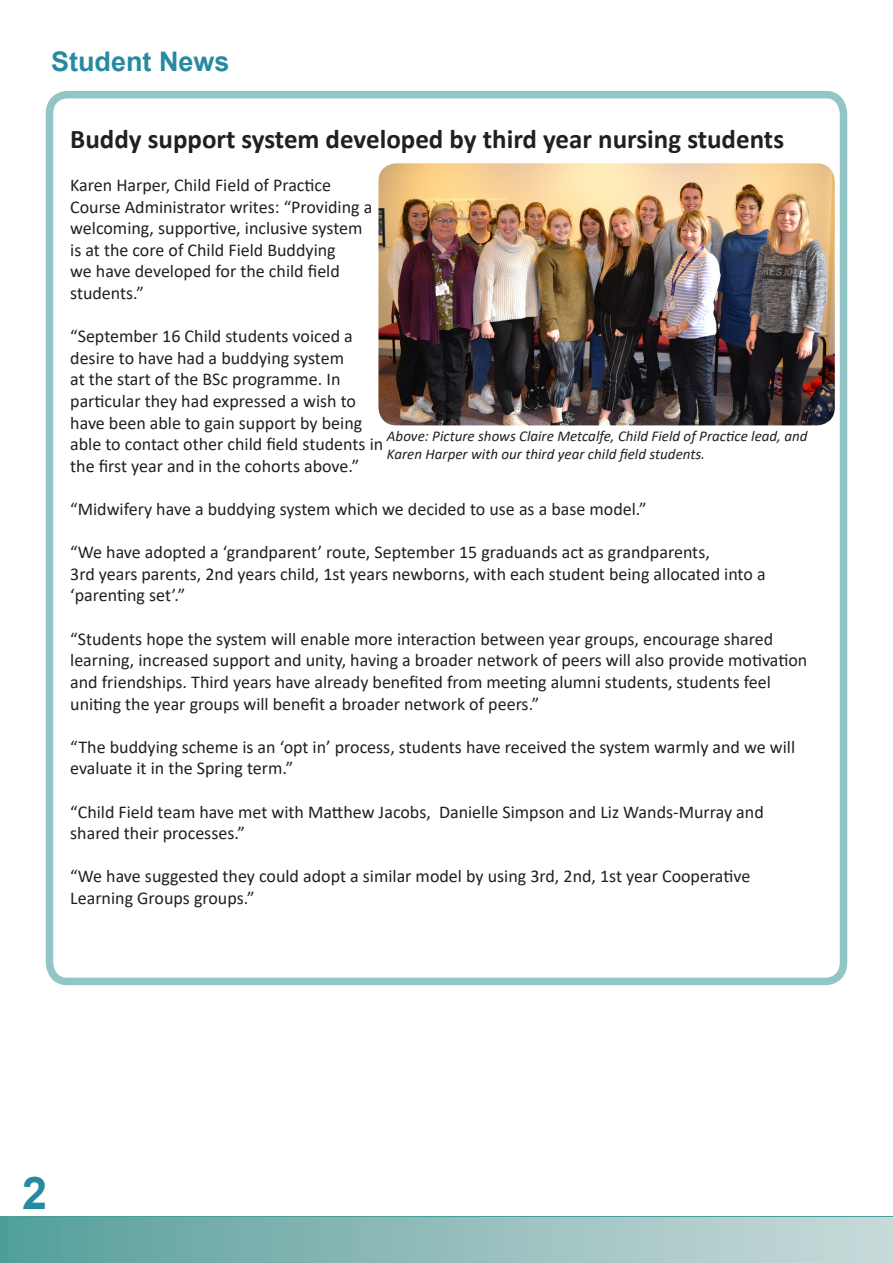
<style>
.page{position:relative;width:893px;height:1263px;background:#fff}
.page>*{position:absolute;margin:0;border:0;box-sizing:border-box;transform-origin:0 0}
.Strapline{font:700 45px "Arial";color:#268aa1}
.t1{font:700 27px "Calibri";color:#231f20}
.Section_Headers{font:700 27px "Arial";color:#268aa1}
.t2{font:18px/21.6px "Calibri";color:#231f20}
.Body{font:italic 15px/18px "Calibri";color:#231f20}
</style>
<div class="page">
<div style="left:0;top:1216px;width:893px;height:5px;background:#479e9a"></div>
<div style="left:0;top:1217px;width:893px;height:46px;background:linear-gradient(to right,#569f9b,#ccdbdb)"></div>
<div style="left:46px;top:91px;width:801px;height:894px;border:8px solid #91c5c6;border-radius:18px"></div>
<img style="left:378px;top:163px;width:457px;height:262px">
<p class="Section_Headers" style="left:51px;top:42px;width:180px">Student News</p>
<p class="t1" style="left:70px;top:120px;width:715px">Buddy support system developed by third year nursing students</p>
<p class="t2" style="left:70px;top:174px;width:304px">Karen Harper, Child Field of Practice Course Administrator writes: “Providing a welcoming, supportive, inclusive system is at the core of Child Field Buddying<br>we have developed for the child field students.”</p>
<p class="t2" style="left:70px;top:325px;width:315px">“September 16 Child students voiced a desire to have had a buddying system<br>at the start of the BSc programme. In particular they had expressed a wish to have been able to gain support by being able to contact other child field students in the first year and in the cohorts above.”</p>
<p class="t2" style="left:70px;top:498px;width:578px">“Midwifery have a buddying system which we decided to use as a base model.”</p>
<p class="t2" style="left:70px;top:541px;width:641px">“We have adopted a ‘grandparent’ route, September 15 graduands act as grandparents,</p>
<p class="t2" style="left:70px;top:563px;width:697px">3rd years parents, 2nd years child, 1st years newborns, with each student being allocated into a ‘parenting set’.”</p>
<p class="t2" style="left:70px;top:627px;width:739px">“Students hope the system will enable more interaction between year groups, encourage shared learning, increased support and unity, having a broader network of peers will also provide motivation and friendships. Third years have already benefited from meeting alumni students, students feel uniting the year groups will benefit a broader network of peers.”</p>
<p class="t2" style="left:70px;top:735px;width:726px">“The buddying scheme is an ‘opt in’ process, students have received the system warmly and we will evaluate it in the Spring term.”</p>
<p class="t2" style="left:70px;top:800px;width:695px">“Child Field team have met with Matthew Jacobs, Danielle Simpson and Liz Wands-Murray and shared their processes.”</p>
<p class="t2" style="left:70px;top:865px;width:682px">“We have suggested they could adopt a similar model by using 3rd, 2nd, 1st year Cooperative<br>Learning Groups groups.”</p>
<p class="Body" style="left:387px;top:426px;width:422px">Above: Picture shows Claire Metcalfe, Child Field of Practice lead, and<br>Karen Harper with our third year child field students.</p>
<p class="Strapline" style="left:22px;top:1162px;width:27px">2</p>
</div>
